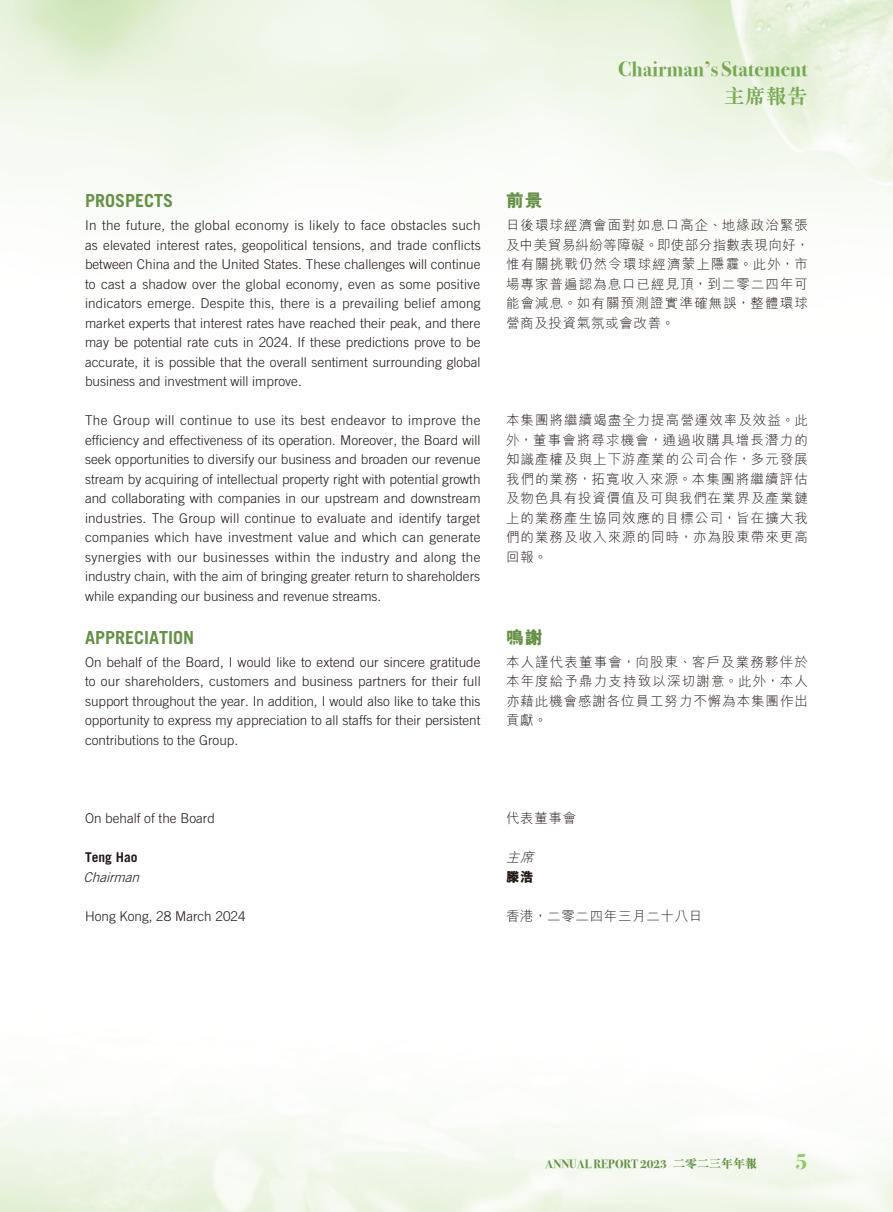
<style>
.page{position:relative;width:893px;height:1212px;background:#fff}
.page>*{position:absolute;margin:0;border:0;box-sizing:border-box;transform-origin:0 0}
.t1{font:700 22.5px "Bodoni Svty Two ITCTT";color:#92c866}
.t2{font:700 21px "Bodoni Svty Two ITCTT";color:#78a755}
.t3{font:700 21px "M Sung HK";color:#78a755}
.t4{font:700 18px "Trade Gothic LT Std";color:#669048}
.t5{font:800 18px "M Hei HK";color:#669048}
.t6{font:300 13.5px/19.5px "Trade Gothic LT Std";color:#231916;text-align:justify}
.t7{font:300 13.5px/19.5px "M Hei HK";letter-spacing:.075em;color:#231916;text-align:justify}
.t8{font:300 13.5px "M Hei HK";letter-spacing:.05em;color:#231916}
.t9{font:italic 300 13.5px "Trade Gothic LT Std";color:#231916}
.t10{font:700 13.5px "Trade Gothic LT Std";color:#231916}
.t11{font:italic 300 13.5px "M Hei HK";color:#231916}
.t12{font:800 13.5px "M Hei HK";color:#231916}
.t13{font:700 12px "Bodoni Svty Two ITCTT";color:#669048}
.s1{font-family:"M Sung HK";font-weight:800}
</style>
<div class="page">
<h2 class="t2" style="left:618px;top:52px;width:191px">Chairman’s Statement</h2>
<h2 class="t3" style="left:724px;top:86px;width:85px">主席報告</h2>
<h3 class="t4" style="left:85px;top:190px;width:90px">PROSPECTS</h3>
<p class="t6" style="left:85px;top:216px;width:397px">In the future, the global economy is likely to face obstacles such as elevated interest rates, geopolitical tensions, and trade conflicts between China and the United States. These challenges will continue to cast a shadow over the global economy, even as some positive indicators emerge. Despite this, there is a prevailing belief among market experts that interest rates have reached their peak, and there may be potential rate cuts in 2024. If these predictions prove to be accurate, it is possible that the overall sentiment surrounding global business and investment will improve.</p>
<p class="t6" style="left:85px;top:411px;width:397px">The Group will continue to use its best endeavor to improve the efficiency and effectiveness of its operation. Moreover, the Board will seek opportunities to diversify our business and broaden our revenue stream by acquiring of intellectual property right with potential growth and collaborating with companies in our upstream and downstream industries. The Group will continue to evaluate and identify target companies which have investment value and which can generate synergies with our businesses within the industry and along the industry chain, with the aim of bringing greater return to shareholders while expanding our business and revenue streams.</p>
<h3 class="t4" style="left:85px;top:626px;width:111px">APPRECIATION</h3>
<p class="t6" style="left:85px;top:652px;width:397px">On behalf of the Board, I would like to extend our sincere gratitude to our shareholders, customers and business partners for their full support throughout the year. In addition, I would also like to take this opportunity to express my appreciation to all staffs for their persistent contributions to the Group.</p>
<p class="t6" style="left:85px;top:808px;width:131px">On behalf of the Board</p>
<p class="t10" style="left:85px;top:849px;width:54px">Teng Hao</p>
<p class="t9" style="left:84px;top:869px;width:61px">Chairman</p>
<p class="t6" style="left:85px;top:906px;width:162px">Hong Kong, 28 March 2024</p>
<h3 class="t5" style="left:506px;top:192px;width:38px">前景</h3>
<p class="t7" style="left:506px;top:215px;width:305px">日後環球經濟會面對如息口高企、地緣政治緊張及中美貿易糾紛等障礙。即使部分指數表現向好，惟有關挑戰仍然令環球經濟蒙上隱霾。此外，市場專家普遍認為息口已經見頂，到二零二四年可能會減息。如有關預測證實準確無誤，整體環球營商及投資氣氛或會改善。</p>
<p class="t7" style="left:506px;top:410px;width:303px">本集團將繼續竭盡全力提高營運效率及效益。此外，董事會將尋求機會，通過收購具增長潛力的知識產權及與上下游產業的公司合作，多元發展我們的業務，拓寬收入來源。本集團將繼續評估及物色具有投資價值及可與我們在業界及產業鏈上的業務產生協同效應的目標公司，旨在擴大我們的業務及收入來源的同時，亦為股東帶來更高回報。</p>
<h3 class="t5" style="left:506px;top:628px;width:38px">鳴謝</h3>
<p class="t7" style="left:506px;top:652px;width:303px">本人謹代表董事會，向股東、客戶及業務夥伴於本年度給予鼎力支持致以深切謝意。此外，本人亦藉此機會感謝各位員工努力不懈為本集團作出貢獻。</p>
<p class="t7" style="left:506px;top:808px;width:72px">代表董事會</p>
<p class="t11" style="left:506px;top:850px;width:33px">主席</p>
<p class="t12" style="left:506px;top:870px;width:29px">滕浩</p>
<p class="t8" style="left:506px;top:909px;width:198px">香港，二零二四年三月二十八日</p>
<p class="t13" style="left:545px;top:1153px;width:213px">ANNUAL REPORT 2023 <span class="s1">二零二三年年報</span></p>
<h1 class="t1" style="left:795px;top:1143px;width:14px">5</h1>
</div>
